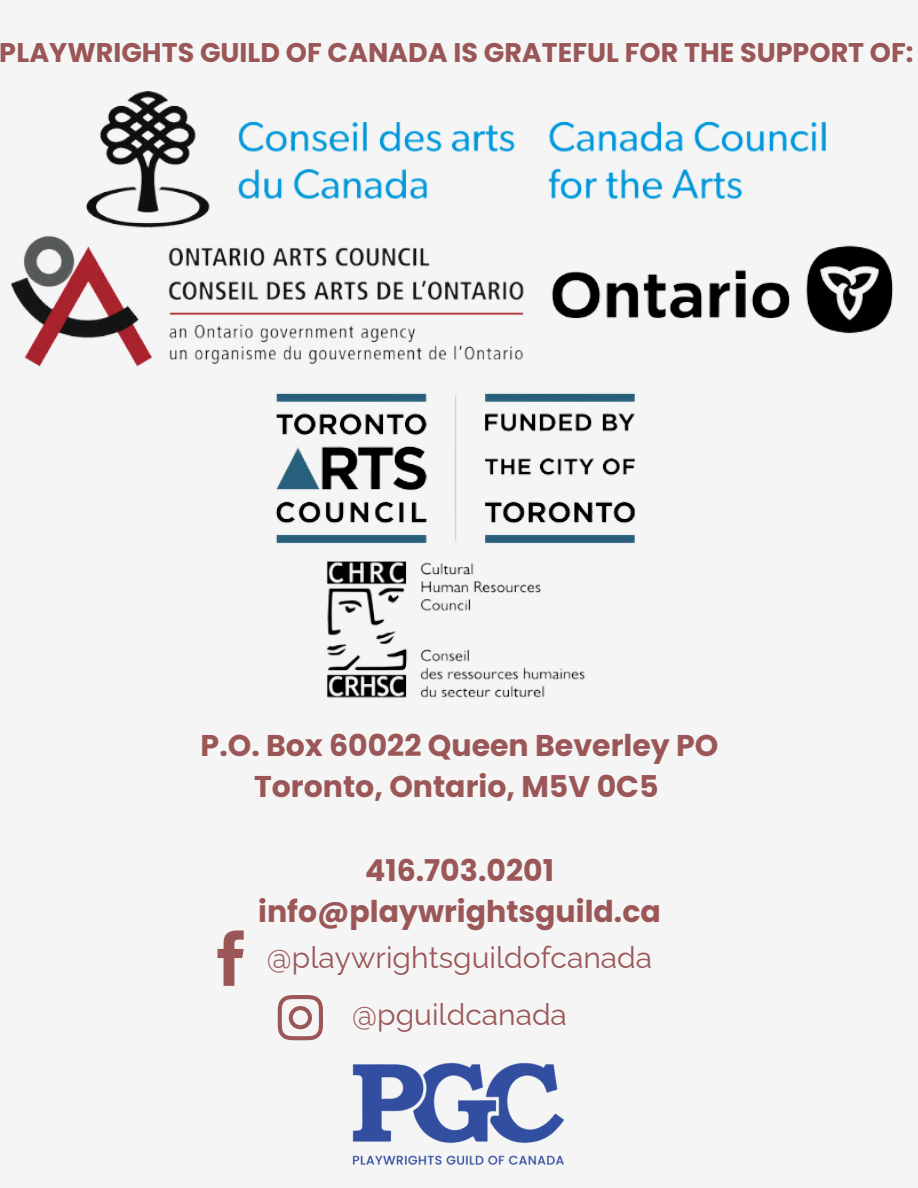
<style>
.page{position:relative;width:918px;height:1188px;background:#f5f5f5}
.page>*{position:absolute;margin:0;border:0;box-sizing:border-box;transform-origin:0 0}
.t1{font:700 30px/41.7px "Poppins";color:#9b5757;text-align:center}
.t2{font:30px "Raleway";color:#9b5757}
.t3{font:700 27px "Poppins";color:#9b5757}
</style>
<div class="page">
<svg style="left:218px;top:930px;width:25px;height:56px"></svg>
<svg style="left:278px;top:995px;width:45px;height:45px"></svg>
<img style="left:352px;top:1063px;width:212px;height:102px">
<img style="left:10px;top:92px;width:883px;height:606px">
<p class="t3" style="left:0;top:33px;width:915px">PLAYWRIGHTS GUILD OF CANADA IS GRATEFUL FOR THE SUPPORT OF:</p>
<p class="t1" style="left:201px;top:724px;width:519px">P.O. Box 60022 Queen Beverley PO<br>Toronto, Ontario, M5V 0C5</p>
<p class="t1" style="left:258px;top:849px;width:404px">416.703.0201 info@playwrightsguild.ca</p>
<h1 class="t2" style="left:267px;top:940px;width:387px">@playwrightsguildofcanada</h1>
<p class="t2" style="left:352px;top:997px;width:216px">@pguildcanada</p>
</div>
